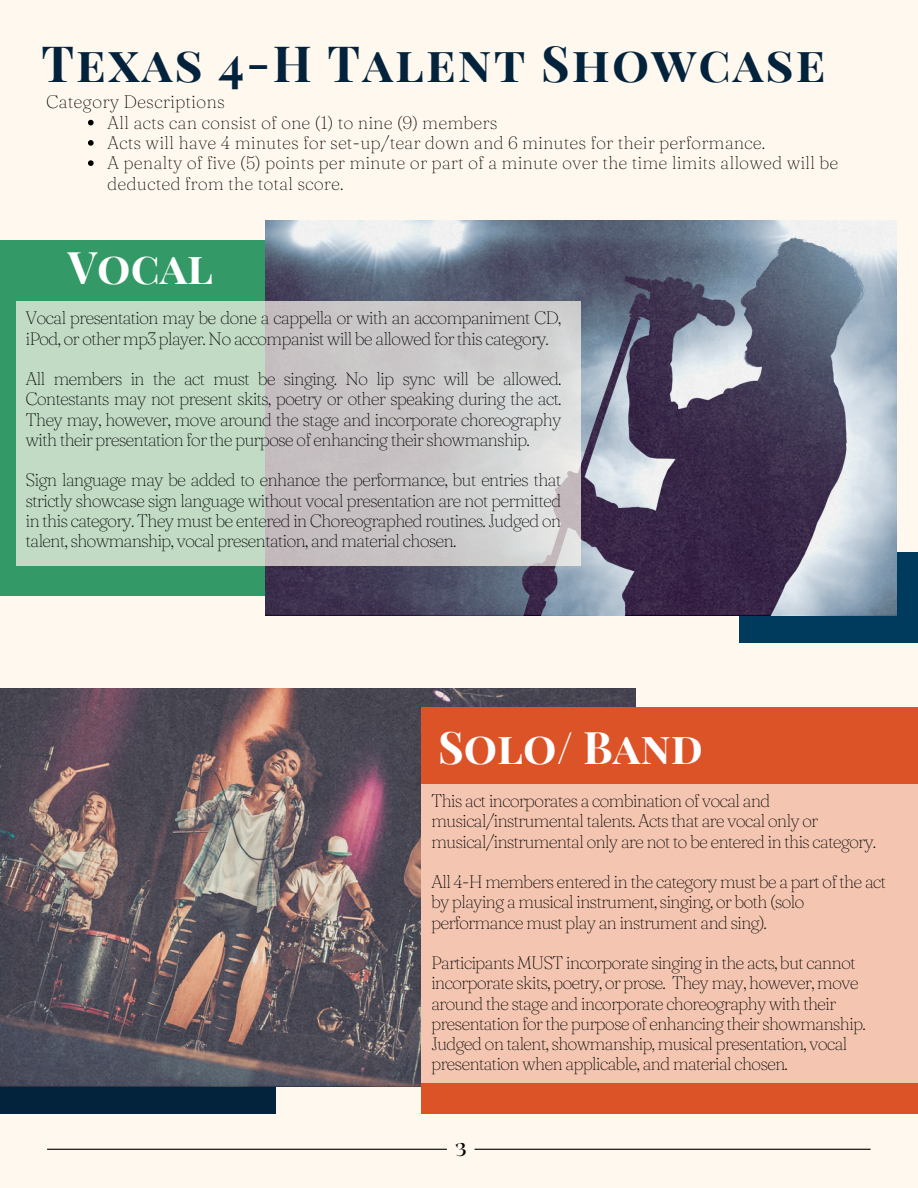
<style>
.page{position:relative;width:918px;height:1188px;background:#fff8ef}
.page>*{position:absolute;margin:0;border:0;box-sizing:border-box;transform-origin:0 0}
.t1{font:700 48.9px "Playfair Display SC";letter-spacing:.045em;color:#02233b}
.t2{font:700 44.1px "Playfair Display SC";color:#fff}
.t3{font:100 18.3px "Fraunces 9 pt";color:#000}
.t4{font:700 18.3px "Roxborough CF";color:#000}
.t5{font:100 18px/20.2px "Fraunces 9 pt";letter-spacing:-.055em;color:#000}
.t6{font:100 18px/20.2px "Fraunces 9 pt";color:#000}
</style>
<div class="page">
<div style="left:740px;top:552px;width:178px;height:91px;background:#003a5d"></div>
<div style="left:0;top:1023px;width:276px;height:91px;background:#02233b"></div>
<img style="left:0;top:689px;width:636px;height:397px">
<div style="left:0;top:240px;width:281px;height:356px;background:#396"></div>
<img style="left:266px;top:221px;width:630px;height:394px">
<svg style="left:17px;top:301px;width:564px;height:264px;background:#c7d1c7"></svg>
<div style="left:421px;top:707px;width:497px;height:407px;background:#dd5328"></div>
<div style="left:421px;top:784px;width:497px;height:298px;background:#f4c6b2"></div>
<hr style="left:47px;top:1149px;width:824px;height:1px;background:#000">
<div style="left:447px;top:1135px;width:28px;height:29px;background:#fff8ef;border-radius:7px"></div>
<svg style="left:88px;top:120px;width:6px;height:5px"></svg>
<svg style="left:88px;top:140px;width:6px;height:6px"></svg>
<svg style="left:88px;top:160px;width:6px;height:6px"></svg>
<p class="t1" style="left:41px;top:30px;width:786px">Texas 4-H Talent Showcase</p>
<p class="t3" style="left:46px;top:90px;width:180px">Category Descriptions</p>
<p class="t6" style="left:107px;top:112px;width:392px">All acts can consist of one (1) to nine (9) members</p>
<p class="t6" style="left:107px;top:132px;width:659px">Acts will have 4 minutes for set-up/tear down and 6 minutes for their performance.</p>
<p class="t6" style="left:107px;top:153px;width:733px">A penalty of five (5) points per minute or part of a minute over the time limits allowed will be deducted from the total score.</p>
<p class="t2" style="left:68px;top:237px;width:147px">Vocal</p>
<p class="t5" style="left:26px;top:308px;width:537px">Vocal presentation may be done a cappella or with an accompaniment CD, iPod, or other mp3 player. No accompanist will be allowed for this category.</p>
<p class="t5" style="left:26px;top:368px;width:537px;text-align:justify">All members in the act must be singing. No lip sync will be allowed.<br>Contestants may not present skits, poetry or other speaking during the act.<br>They may, however, move around the stage and incorporate choreography with their presentation for the purpose of enhancing their showmanship.</p>
<p class="t5" style="left:26px;top:470px;width:537px;text-align:justify">Sign language may be added to enhance the performance, but entries that strictly showcase sign language without vocal presentation are not permitted in this category. They must be entered in Choreographed routines. Judged on talent, showmanship, vocal presentation, and material chosen.</p>
<p class="t2" style="left:438px;top:716px;width:266px">Solo/ Band</p>
<p class="t5" style="left:431px;top:790px;width:447px">This act incorporates a combination of vocal and musical/instrumental talents. Acts that are vocal only or musical/instrumental only are not to be entered in this category.</p>
<p class="t5" style="left:431px;top:871px;width:457px">All 4-H members entered in the category must be a part of the act by playing a musical instrument, singing, or both (solo performance must play an instrument and sing).</p>
<p class="t5" style="left:431px;top:952px;width:436px">Participants MUST incorporate singing in the acts, but cannot incorporate skits, poetry, or prose. They may, however, move around the stage and incorporate choreography with their presentation for the purpose of enhancing their showmanship.<br>Judged on talent, showmanship, musical presentation, vocal presentation when applicable, and material chosen.</p>
<p class="t4" style="left:455px;top:1137px;width:13px">3</p>
</div>
